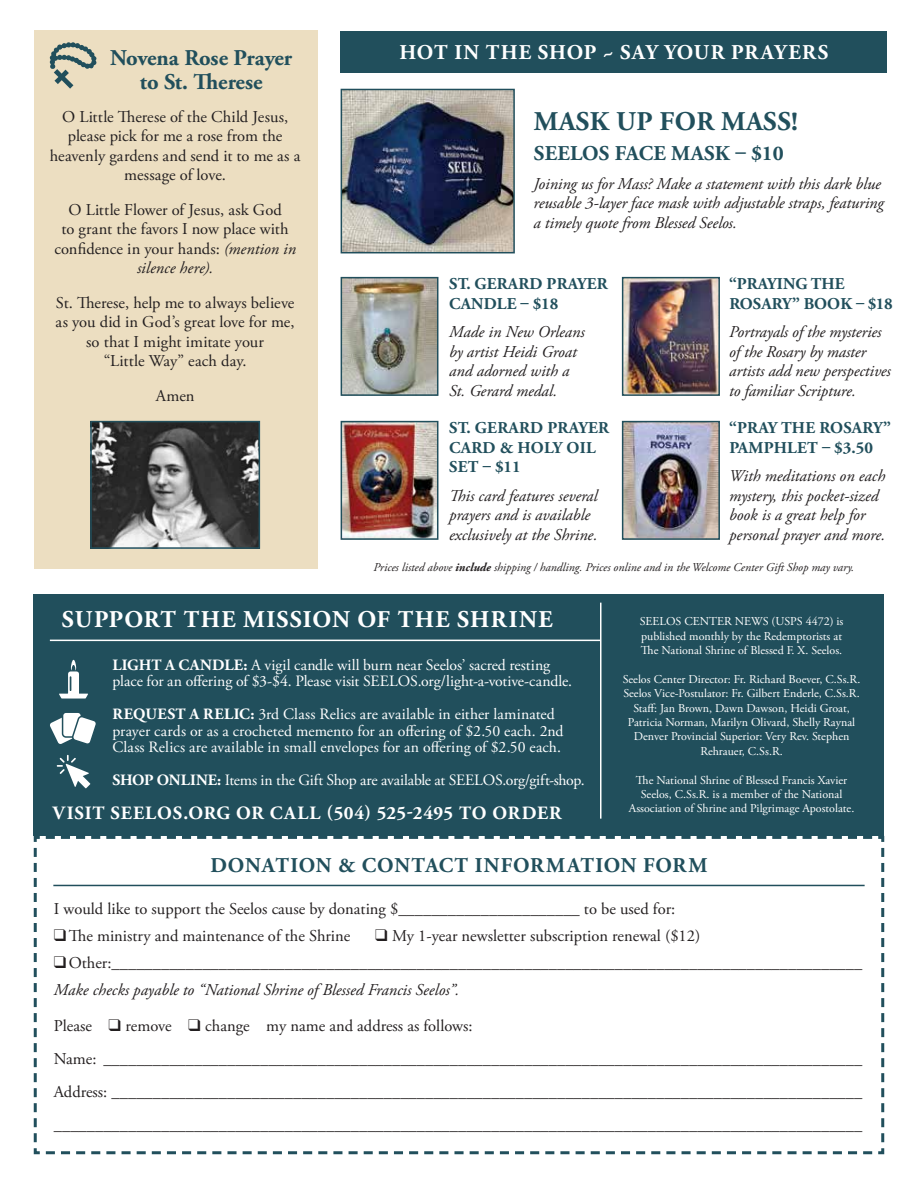
<style>
.page{position:relative;width:918px;height:1188px;background:#fff}
.page>*{position:absolute;margin:0;border:0;box-sizing:border-box;transform-origin:0 0}
.t1{font:700 27px "Adobe Garamond Pro";letter-spacing:.015em;color:#214f5c}
.t2{font:700 24px "Adobe Garamond Pro";letter-spacing:.05em;color:#fff}
.t3{font:700 22.5px/24px "Adobe Garamond Pro";color:#214f5c;text-align:center}
.t4{font:700 21px "Adobe Garamond Pro";letter-spacing:.025em;color:#214f5c}
.t5{font:700 21px "Adobe Garamond Pro";letter-spacing:.04em;color:#fff}
.t6{font:700 18.75px "Adobe Garamond Pro";letter-spacing:.04em;color:#fff}
.t7{font:16.5px/19.5px "Adobe Garamond Pro";color:#231f20;text-align:center}
.t8{font:italic 16.5px/19.5px "Adobe Garamond Pro";letter-spacing:-.005em;color:#231f20}
.t9{font:700 16.5px/19.8px "Adobe Garamond Pro";letter-spacing:.01em;color:#214f5c}
.t10{font:15.75px/16.5px "Adobe Garamond Pro";color:#fff}
.t11{font:12px/14.4px "Adobe Garamond Pro";color:#fff;text-align:center}
.t12{font:italic 12px "Adobe Garamond Pro";color:#231f20}
.s1{font-style:italic}
.s2{font-weight:700}
</style>
<div class="page">
<svg style="left:33px;top:834px;width:852px;height:321px"></svg>
<div style="left:34px;top:594px;width:850px;height:242px;background:#214f5c"></div>
<svg style="left:59px;top:659px;width:29px;height:40px"></svg>
<svg style="left:57px;top:755px;width:33px;height:33px"></svg>
<div style="left:63px;top:712px;width:18px;height:25px;background:#fff;border-radius:3px"></div>
<div style="left:62px;top:711px;width:20px;height:27px;border:2px solid #214f5c;border-radius:3px"></div>
<svg style="left:50px;top:715px;width:46px;height:29px"></svg>
<hr style="left:50px;top:640px;width:551px;height:1px;background:#fff">
<hr style="left:53px;top:885px;width:812px;height:1px;background:#214f5c">
<hr style="left:600px;top:603px;width:2px;height:216px;background:#fff">
<div style="left:34px;top:30px;width:284px;height:538px;background:#ecdec1"></div>
<svg style="left:49px;top:42px;width:48px;height:47px"></svg>
<img style="left:344px;top:92px;width:168px;height:158px">
<div style="left:341px;top:89px;width:174px;height:164px;border:2px solid #214f5c"></div>
<div style="left:341px;top:31px;width:546px;height:41px;background:#214f5c"></div>
<img style="left:93px;top:424px;width:164px;height:122px">
<div style="left:90px;top:421px;width:170px;height:128px;border:2px solid #214f5c"></div>
<img style="left:344px;top:280px;width:91px;height:113px">
<div style="left:341px;top:277px;width:97px;height:119px;border:2px solid #214f5c"></div>
<img style="left:344px;top:424px;width:91px;height:113px">
<div style="left:341px;top:421px;width:97px;height:119px;border:2px solid #214f5c"></div>
<img style="left:625px;top:280px;width:92px;height:113px">
<div style="left:622px;top:277px;width:98px;height:119px;border:2px solid #214f5c"></div>
<img style="left:625px;top:424px;width:92px;height:113px">
<div style="left:622px;top:421px;width:98px;height:119px;border:2px solid #214f5c"></div>
<h3 class="t3" style="left:110px;top:46px;width:184px">Novena Rose Prayer to St. Therese</h3>
<p class="t7" style="left:50px;top:107px;width:252px">O Little Therese of the Child Jesus, please pick for me a rose from the heavenly gardens and send it to me as a message of love.</p>
<p class="t7" style="left:54px;top:200px;width:243px">O Little Flower of Jesus, ask God<br>to grant the favors I now place with confidence in your hands: <span class="s1">(mention in silence here).</span></p>
<p class="t7" style="left:56px;top:293px;width:241px">St. Therese, help me to always believe as you did in God’s great love for me, so that I might imitate your<br>“Little Way” each day.</p>
<p class="t7" style="left:156px;top:386px;width:40px">Amen</p>
<p class="t5" style="left:399px;top:40px;width:430px">HOT IN THE SHOP ~ SAY YOUR PRAYERS</p>
<h1 class="t1" style="left:534px;top:106px;width:266px">MASK UP FOR MASS!</h1>
<p class="t4" style="left:534px;top:141px;width:252px">SEELOS FACE MASK – $10</p>
<p class="t8" style="left:534px;top:174px;width:352px">Joining us for Mass? Make a statement with this dark blue reusable 3-layer face mask with adjustable straps, featuring a timely quote from Blessed Seelos.</p>
<p class="t9" style="left:449px;top:274px;width:160px">ST. GERARD PRAYER<br>CANDLE – $18</p>
<p class="t8" style="left:449px;top:323px;width:137px">Made in New Orleans by artist Heidi Groat and adorned with a<br>St. Gerard medal.</p>
<p class="t9" style="left:449px;top:418px;width:161px">ST. GERARD PRAYER<br>CARD &amp; HOLY OIL<br>SET – $11</p>
<p class="t8" style="left:449px;top:486px;width:150px">This card features several prayers and is available exclusively at the Shrine.</p>
<p class="t9" style="left:729px;top:274px;width:165px">“PRAYING THE<br>ROSARY” BOOK – $18</p>
<p class="t8" style="left:729px;top:323px;width:163px">Portrayals of the mysteries of the Rosary by master artists add new perspectives to familiar Scripture.</p>
<p class="t9" style="left:729px;top:418px;width:163px">“PRAY THE ROSARY”<br>PAMPHLET – $3.50</p>
<p class="t8" style="left:729px;top:467px;width:158px">With meditations on each mystery, this pocket-sized book is a great help for personal prayer and more.</p>
<p class="t12" style="left:374px;top:560px;width:482px">Prices listed above <span class="s2">include</span> shipping / handling. Prices online and in the Welcome Center Gift Shop may vary.</p>
<h2 class="t2" style="left:62px;top:605px;width:493px">SUPPORT THE MISSION OF THE SHRINE</h2>
<p class="t10" style="left:112px;top:657px;width:461px"><span class="s2">LIGHT A CANDLE:</span> A vigil candle will burn near Seelos’ sacred resting place for an offering of $3-$4. Please visit SEELOS.org/light-a-votive-candle.</p>
<p class="t10" style="left:112px;top:706px;width:453px"><span class="s2">REQUEST A RELIC:</span> 3rd Class Relics are available in either laminated prayer cards or as a crocheted memento for an offering of $2.50 each. 2nd<br>Class Relics are available in small envelopes for an offering of $2.50 each.</p>
<p class="t10" style="left:112px;top:772px;width:474px"><span class="s2">SHOP ONLINE:</span> Items in the Gift Shop are available at SEELOS.org/gift-shop.</p>
<p class="t6" style="left:53px;top:802px;width:510px">VISIT SEELOS.ORG OR CALL (504) 525-2495 TO ORDER</p>
<p class="t11" style="left:640px;top:615px;width:205px;text-align:justify">SEELOS CENTER NEWS (USPS 4472) is published monthly by the Redemptorists at The National Shrine of Blessed F. X. Seelos.</p>
<p class="t11" style="left:623px;top:672px;width:239px">Seelos Center Director: Fr. Richard Boever, C.Ss.R.<br>Seelos Vice-Postulator: Fr. Gilbert Enderle, C.Ss.R.<br>Staff: Jan Brown, Dawn Dawson, Heidi Groat, Patricia Norman, Marilyn Olivard, Shelly Raynal Denver Provincial Superior: Very Rev. Stephen Rehrauer, C.Ss.R.</p>
<p class="t11" style="left:629px;top:773px;width:227px">The National Shrine of Blessed Francis Xavier<br>Seelos, C.Ss.R. is a member of the National<br>Association of Shrine and Pilgrimage Apostolate.</p>
<p class="t4" style="left:210px;top:853px;width:499px">DONATION &amp; CONTACT INFORMATION FORM</p>
<p class="t7" style="left:54px;top:900px;width:623px">I would like to support the Seelos cause by donating $______________________ to be used for:</p>
<p class="t7" style="left:54px;top:927px;width:298px">❑The ministry and maintenance of the Shrine</p>
<p class="t7" style="left:375px;top:927px;width:327px">❑ My 1-year newsletter subscription renewal ($12)</p>
<p class="t7" style="left:54px;top:950px;width:810px;line-height:27px;text-align:left">❑Other:___________________________________________________________________________________________<br><span class="s1">Make checks payable to “National Shrine of Blessed Francis Seelos”.</span></p>
<p class="t7" style="left:54px;top:1010px;width:810px;line-height:33px;text-align:left">Please ❑ remove ❑ change my name and address as follows:<br>Name: ____________________________________________________________________________________________ Address: ___________________________________________________________________________________________ __________________________________________________________________________________________________</p>
</div>
